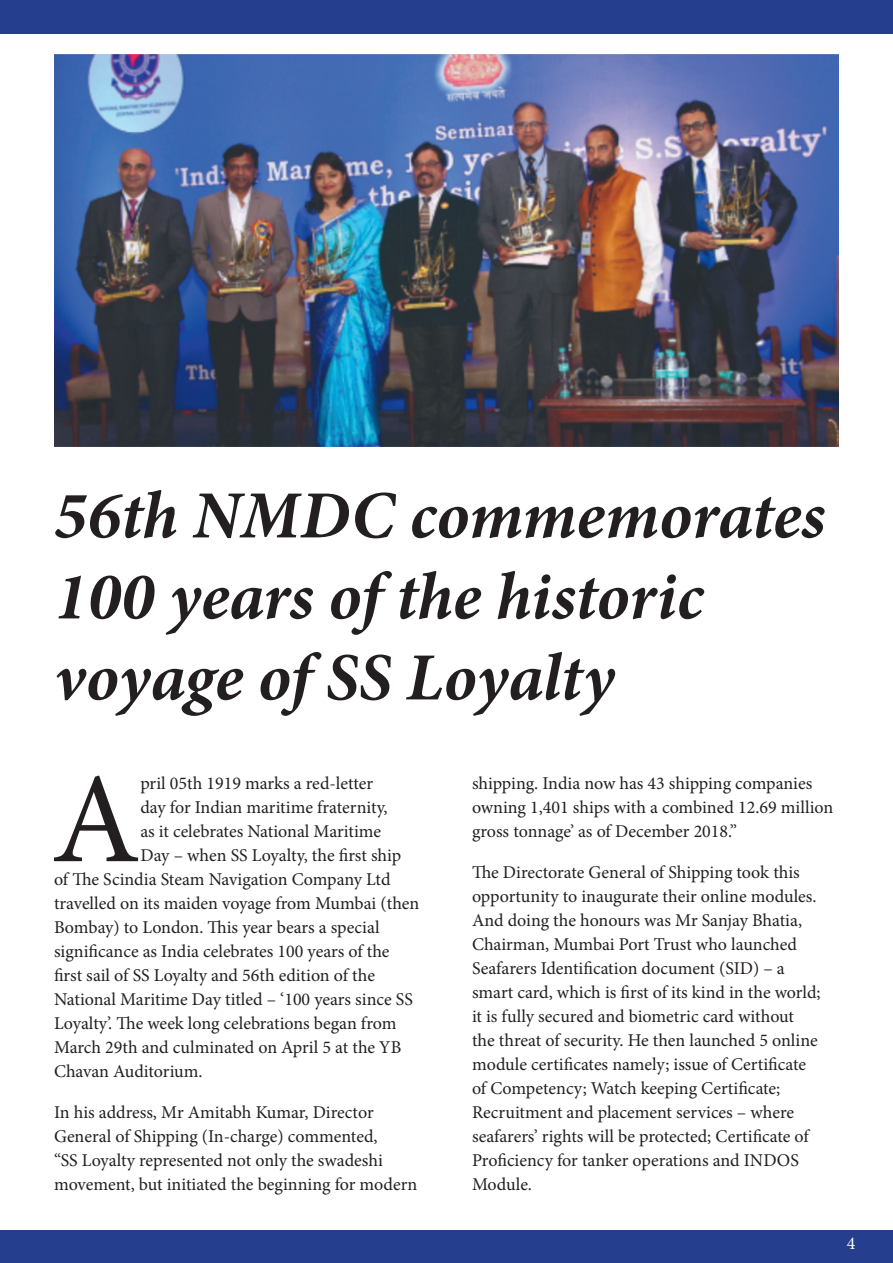
<style>
.page{position:relative;width:893px;height:1263px;background:#fff}
.page>*{position:absolute;margin:0;border:0;box-sizing:border-box;transform-origin:0 0}
.t1{font:128.7px "Minion Pro";color:#231f20}
.t2{font:italic 700 67.5px/81px "Minion Pro";letter-spacing:-.005em;color:#231f20}
.t3{font:18px/24px "Minion Pro";color:#231f20}
.t4{font:18px "Minion Pro";color:#fff}
</style>
<div class="page">
<div style="left:0;top:0;width:893px;height:33px;background:#253f8e"></div>
<div style="left:0;top:1230px;width:893px;height:33px;background:#253f8e"></div>
<img style="left:54px;top:54px;width:785px;height:393px">
<h2 class="t2" style="left:54px;top:474px;width:773px">56th NMDC commemorates<br>100 years of the historic voyage of SS Loyalty</h2>
<h1 class="t1" style="left:51px;top:734px;width:90px">A</h1>
<p class="t3" style="left:140px;top:771px;width:234px">pril 05th 1919 marks a red-letter</p>
<p class="t3" style="left:140px;top:795px;width:249px">day for Indian maritime fraternity,</p>
<p class="t3" style="left:140px;top:819px;width:242px">as it celebrates National Maritime</p>
<p class="t3" style="left:140px;top:843px;width:262px">Day – when SS Loyalty, the first ship</p>
<p class="t3" style="left:54px;top:867px;width:338px">of The Scindia Steam Navigation Company Ltd</p>
<p class="t3" style="left:54px;top:891px;width:367px">travelled on its maiden voyage from Mumbai (then</p>
<p class="t3" style="left:54px;top:915px;width:327px">Bombay) to London. This year bears a special</p>
<p class="t3" style="left:54px;top:939px;width:337px">significance as India celebrates 100 years of the</p>
<p class="t3" style="left:54px;top:963px;width:323px">first sail of SS Loyalty and 56th edition of the</p>
<p class="t3" style="left:54px;top:987px;width:360px">National Maritime Day titled – ‘100 years since SS</p>
<p class="t3" style="left:54px;top:1011px;width:344px">Loyalty’. The week long celebrations began from</p>
<p class="t3" style="left:54px;top:1035px;width:349px">March 29th and culminated on April 5 at the YB</p>
<p class="t3" style="left:54px;top:1059px;width:150px">Chavan Auditorium.</p>
<p class="t3" style="left:54px;top:1100px;width:365px">In his address, Mr Amitabh Kumar, Director General of Shipping (In-charge) commented,<br>“SS Loyalty represented not only the swadeshi movement, but initiated the beginning for modern</p>
<p class="t3" style="left:472px;top:771px;width:363px">shipping. India now has 43 shipping companies owning 1,401 ships with a combined 12.69 million gross tonnage’ as of December 2018.”</p>
<p class="t3" style="left:472px;top:860px;width:350px">The Directorate General of Shipping took this opportunity to inaugurate their online modules.<br>And doing the honours was Mr Sanjay Bhatia, Chairman, Mumbai Port Trust who launched Seafarers Identification document (SID) – a smart card, which is first of its kind in the world; it is fully secured and biometric card without the threat of security. He then launched 5 online module certificates namely; issue of Certificate of Competency; Watch keeping Certificate; Recruitment and placement services – where seafarers’ rights will be protected; Certificate of Proficiency for tanker operations and INDOS Module.</p>
<p class="t4" style="left:847px;top:1231px;width:10px">4</p>
</div>
